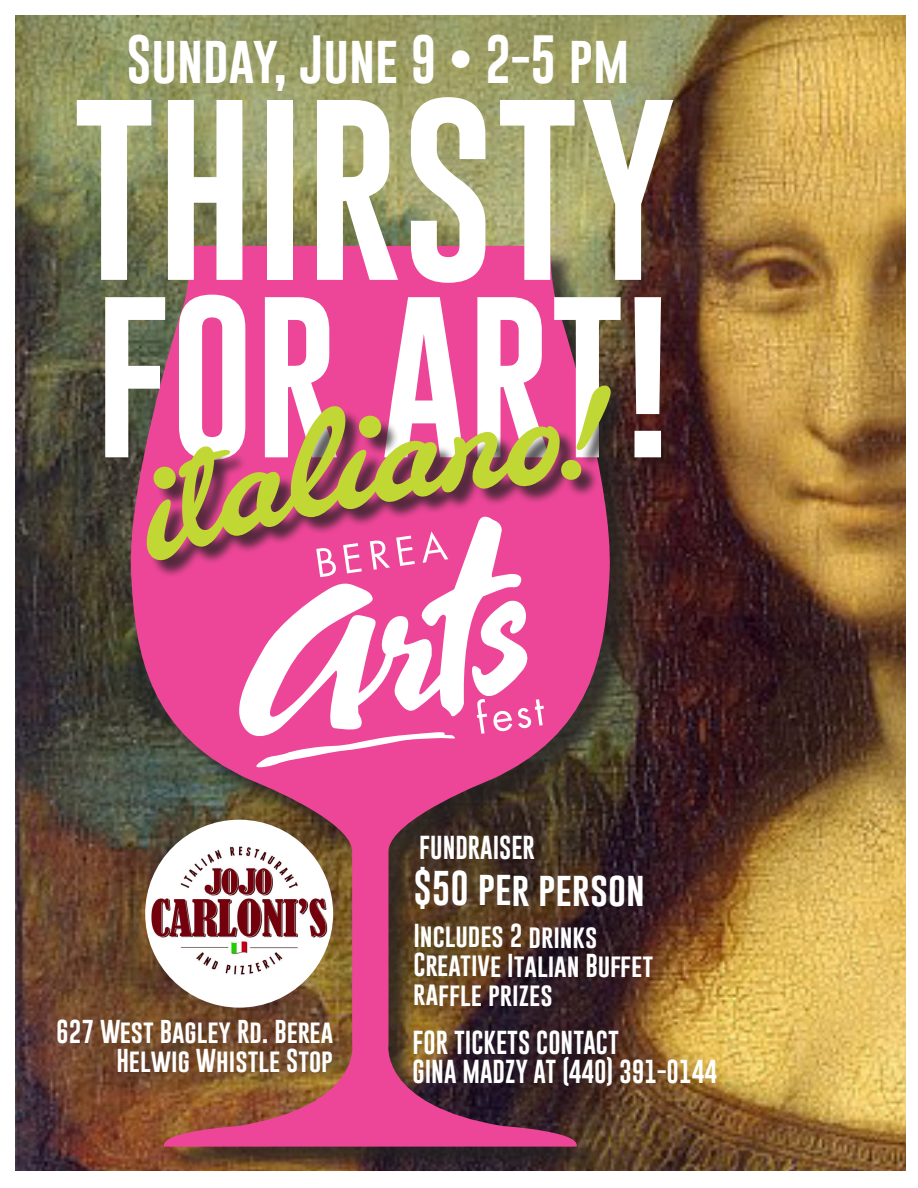
<style>
.page{position:relative;width:918px;height:1188px;background:#fff}
.page>*{position:absolute;margin:0;border:0;box-sizing:border-box;transform-origin:0 0}
.t1{font:187.8px "Gobold";color:#fff}
.t2{font:167.25px "Gobold";color:#fff}
.t3{font:49.8px "Gobold";color:#fff}
.t4{font:35.7px "Gobold";letter-spacing:-.005em;color:#fff}
.t5{font:24.3px "Gobold";letter-spacing:-.005em;color:#fff}
.t6{font:24.15px "Gobold";color:#fff}
</style>
<div class="page">
<img style="left:15px;top:15px;width:890px;height:1156px">
<div style="left:134px;top:249px;width:502px;height:924px;background:#231f20;opacity:.75"></div>
<img style="left:127px;top:246px;width:486px;height:901px">
<div style="left:146px;top:821px;width:186px;height:186px;background:#fff;border-radius:50%"></div>
<img style="left:146px;top:842px;width:186px;height:135px">
<svg style="left:206px;top:579px;width:352px;height:195px;background:#da448d"></svg>
<svg style="left:233px;top:579px;width:290px;height:164px;fill:#ed4698"></svg>
<svg style="left:249px;top:731px;width:208px;height:38px"></svg>
<svg style="left:470px;top:599px;width:74px;height:135px"></svg>
<div style="left:149px;top:388px;width:480px;height:191px;background:#231f20;opacity:.75"></div>
<svg style="left:121px;top:385px;width:494px;height:192px;background:#c44482"></svg>
<p class="t3" style="left:127px;top:27px;width:504px">Sunday, June 9 • 2-5 pm</p>
<p class="t1" style="left:72px;top:70px;width:606px">THIRSTY</p>
<p class="t2" style="left:95px;top:270px;width:578px">FOR ART!</p>
<p class="t5" style="left:419px;top:832px;width:117px">FUNDRAISER</p>
<p class="t6" style="left:56px;top:1016px;width:278px">627 West Bagley Rd. Berea</p>
<p class="t6" style="left:116px;top:1045px;width:218px">Helwig Whistle Stop</p>
<p class="t4" style="left:414px;top:866px;width:233px">$50 per person</p>
<p class="t5" style="left:413px;top:920px;width:186px">Includes 2 drinks</p>
<p class="t5" style="left:413px;top:949px;width:241px">Creative Italian Buffet</p>
<p class="t5" style="left:413px;top:978px;width:141px">raffle prizes</p>
<p class="t5" style="left:413px;top:1027px;width:208px">FOR TICKETS CONTACT</p>
<p class="t5" style="left:413px;top:1056px;width:306px">GINA MADZY AT (440) 391-0144</p>
</div>
